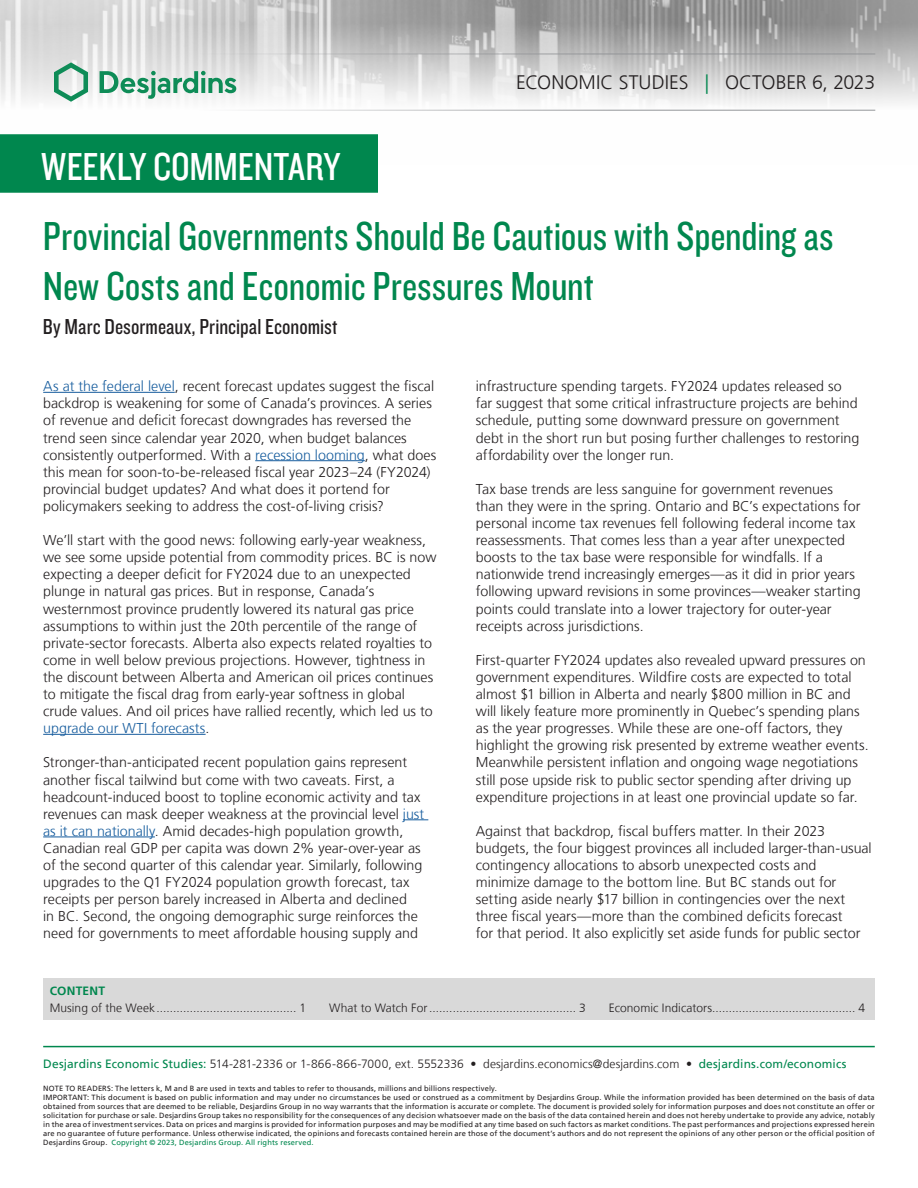
<style>
.page{position:relative;width:918px;height:1188px;background:#fff}
.page>*{position:absolute;margin:0;border:0;box-sizing:border-box;transform-origin:0 0}
.Pub_Titre{font:42px/50.4px "Knockout 29 Junior Ltweight";color:#00874e}
.t1{font:40.5px "Knockout 29 Junior Ltweight";color:#fff}
.Pub_Signature{font:22.5px "Knockout 29 Junior Ltweight";letter-spacing:.005em;color:#231f20}
.t2{font:300 19.5px "Frutiger LT";color:#231f20}
.t3{font:300 14.25px/17.1px "Frutiger LT";color:#231f20}
.t4{font:300 12px "Frutiger LT";letter-spacing:.005em;color:#231f20}
.t5{font:700 12px "Frutiger LT";letter-spacing:.02em;color:#00874e}
.t6{font:7.5px/9px "Frutiger LT";letter-spacing:.02em;color:#231f20}
.s1{color:#00874e}
.s2{color:#175d9e}
.s3{font-weight:400;color:#00874e}
</style>
<div class="page">
<img style="left:0;top:0;width:918px;height:111px">
<hr style="left:43px;top:54px;width:832px;height:1px;background:#939598">
<hr style="left:43px;top:110px;width:832px;height:1px;background:#939598">
<svg style="left:54px;top:62px;width:34px;height:40px"></svg>
<svg style="left:100px;top:71px;width:136px;height:28px"></svg>
<div style="left:0;top:135px;width:377px;height:57px;background:#00874e"></div>
<div style="left:0;top:134px;width:378px;height:59px;border:2px solid #00874e"></div>
<hr style="left:43px;top:1046px;width:832px;height:1px;background:#00874e">
<hr style="left:43px;top:392px;width:132px;height:1px;background:#175d9e">
<hr style="left:255px;top:460px;width:110px;height:1px;background:#175d9e">
<hr style="left:43px;top:734px;width:163px;height:1px;background:#175d9e">
<svg style="left:403px;top:819px;width:25px;height:1px"></svg>
<hr style="left:43px;top:837px;width:112px;height:1px;background:#175d9e">
<div style="left:43px;top:979px;width:832px;height:41px;background:#d9d9d9"></div>
<h2 class="t1" style="left:41px;top:140px;width:300px">WEEKLY COMMENTARY</h2>
<p class="t2" style="left:516px;top:72px;width:361px">ECONOMIC STUDIES <span class="s1">|</span> OCTOBER 6, 2023</p>
<p class="Pub_Titre" style="left:43px;top:209px;width:792px">Provincial Governments Should Be Cautious with Spending as<br>New Costs and Economic Pressures Mount</p>
<p class="Pub_Signature" style="left:43px;top:312px;width:296px">By Marc Desormeaux, Principal Economist</p>
<p class="t3" style="left:43px;top:378px;width:395px"><span class="s2">As at the federal level</span>, recent forecast updates suggest the fiscal backdrop is weakening for some of Canada’s provinces. A series of revenue and deficit forecast downgrades has reversed the trend seen since calendar year 2020, when budget balances consistently outperformed. With a <span class="s2">recession looming</span>, what does this mean for soon‑to‑be‑released fiscal year 2023–24 (FY2024) provincial budget updates? And what does it portend for policymakers seeking to address the cost‑of-living crisis?</p>
<p class="t3" style="left:43px;top:532px;width:395px">We’ll start with the good news: following early‑year weakness, we see some upside potential from commodity prices. BC is now expecting a deeper deficit for FY2024 due to an unexpected plunge in natural gas prices. But in response, Canada’s westernmost province prudently lowered its natural gas price assumptions to within just the 20th percentile of the range of private‑sector forecasts. Alberta also expects related royalties to come in well below previous projections. However, tightness in the discount between Alberta and American oil prices continues to mitigate the fiscal drag from early‑year softness in global crude values. And oil prices have rallied recently, which led us to <span class="s2">upgrade our WTI forecasts</span>.</p>
<p class="t3" style="left:43px;top:754px;width:383px">Stronger‑than‑anticipated recent population gains represent another fiscal tailwind but come with two caveats. First, a headcount‑induced boost to topline economic activity and tax revenues can mask deeper weakness at the provincial level <span class="s2">just as it can nationally</span>. Amid decades-high population growth, Canadian real GDP per capita was down 2% year-over-year as of the second quarter of this calendar year. Similarly, following upgrades to the Q1 FY2024 population growth forecast, tax receipts per person barely increased in Alberta and declined<br>in BC. Second, the ongoing demographic surge reinforces the need for governments to meet affordable housing supply and</p>
<p class="t3" style="left:476px;top:378px;width:385px">infrastructure spending targets. FY2024 updates released so far suggest that some critical infrastructure projects are behind schedule, putting some downward pressure on government debt in the short run but posing further challenges to restoring affordability over the longer run.</p>
<p class="t3" style="left:476px;top:481px;width:386px">Tax base trends are less sanguine for government revenues than they were in the spring. Ontario and BC’s expectations for personal income tax revenues fell following federal income tax reassessments. That comes less than a year after unexpected boosts to the tax base were responsible for windfalls. If a nationwide trend increasingly emerges—as it did in prior years following upward revisions in some provinces—weaker starting points could translate into a lower trajectory for outer-year receipts across jurisdictions.</p>
<p class="t3" style="left:476px;top:652px;width:394px">First-quarter FY2024 updates also revealed upward pressures on government expenditures. Wildfire costs are expected to total almost $1 billion in Alberta and nearly $800 million in BC and will likely feature more prominently in Quebec’s spending plans as the year progresses. While these are one‑off factors, they highlight the growing risk presented by extreme weather events.<br>Meanwhile persistent inflation and ongoing wage negotiations still pose upside risk to public sector spending after driving up expenditure projections in at least one provincial update so far.</p>
<p class="t3" style="left:476px;top:823px;width:397px">Against that backdrop, fiscal buffers matter. In their 2023 budgets, the four biggest provinces all included larger‑than‑usual contingency allocations to absorb unexpected costs and minimize damage to the bottom line. But BC stands out for setting aside nearly $17 billion in contingencies over the next three fiscal years—more than the combined deficits forecast<br>for that period. It also explicitly set aside funds for public sector</p>
<p class="t5" style="left:50px;top:983px;width:57px">CONTENT</p>
<p class="t4" style="left:50px;top:1001px;width:258px">Musing of the Week.......................................... 1</p>
<p class="t4" style="left:329px;top:1001px;width:258px">What to Watch For............................................ 3</p>
<p class="t4" style="left:609px;top:1001px;width:258px">Economic Indicators........................................... 4</p>
<p class="t4" style="left:43px;top:1057px;width:805px"><span class="s3">Desjardins Economic Studies:</span> 514‑281‑2336 or 1-866‑866‑7000, ext. 5552336 • desjardins.economics@desjardins.com • <span class="s3">desjardins.com/economics</span></p>
<p class="t6" style="left:43px;top:1084px;width:833px">NOTE TO READERS: The letters k, M and B are used in texts and tables to refer to thousands, millions and billions respectively.<br>IMPORTANT: This document is based on public information and may under no circumstances be used or construed as a commitment by Desjardins Group. While the information provided has been determined on the basis of data obtained from sources that are deemed to be reliable, Desjardins Group in no way warrants that the information is accurate or complete. The document is provided solely for information purposes and does not constitute an offer or solicitation for purchase or sale. Desjardins Group takes no responsibility for the consequences of any decision whatsoever made on the basis of the data contained herein and does not hereby undertake to provide any advice, notably in the area of investment services. Data on prices and margins is provided for information purposes and may be modified at any time based on such factors as market conditions. The past performances and projections expressed herein are no guarantee of future performance. Unless otherwise indicated, the opinions and forecasts contained herein are those of the document’s authors and do not represent the opinions of any other person or the official position of Desjardins Group. <span class="s1">Copyright © 2023, Desjardins Group. All rights reserved.</span></p>
</div>
